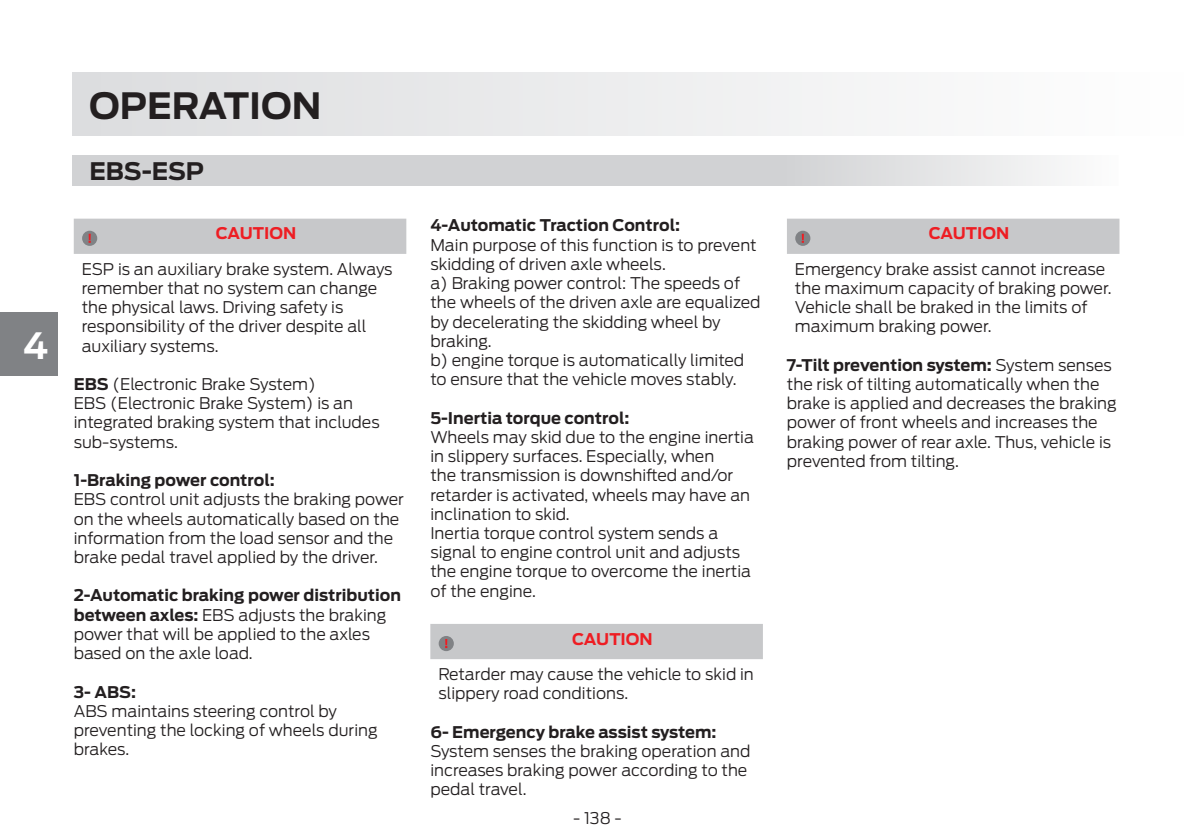
<style>
.page{position:relative;width:1191px;height:840px;background:#fff}
.page>*{position:absolute;margin:0;border:0;box-sizing:border-box;transform-origin:0 0}
.t1{font:700 36px "Ford Antenna";color:#231f20}
.t2{font:700 36px "Ford Antenna";color:#fff}
.Heading_2{font:700 24px "Ford Antenna";color:#231f20}
.body_text{font:300 16px/19.2px "Ford Antenna";color:#231f20}
.body_text-2{font:700 16px "Ford Antenna";color:#231f20}
.t3{font:700 16px "Ford Antenna";color:#ee1d23}
.s1{font-weight:700}
</style>
<div class="page">
<div style="left:72px;top:72px;width:1111px;height:63px;background:linear-gradient(to right,#dcdddf,#fefefe)"></div>
<svg style="left:72px;top:155px;width:985px;height:30px;background:#d5d6d8"></svg>
<div style="left:0;top:312px;width:58px;height:63px;background:#808285"></div>
<div style="left:74px;top:218px;width:332px;height:36px;background:#c7c8ca"></div>
<div style="left:430px;top:624px;width:333px;height:34px;background:#c7c8ca"></div>
<div style="left:787px;top:218px;width:332px;height:36px;background:#c7c8ca"></div>
<h1 class="t2" style="left:23px;top:313px;width:27px">4</h1>
<h1 class="t1" style="left:89px;top:73px;width:234px">OPERATION</h1>
<p class="Heading_2" style="left:89px;top:149px;width:116px">EBS-ESP</p>
<p class="t3" style="left:216px;top:219px;width:82px">CAUTION</p>
<p class="body_text" style="left:82px;top:257px;width:312px">ESP is an auxiliary brake system. Always remember that no system can change the physical laws. Driving safety is responsibility of the driver despite all auxiliary systems.</p>
<p class="body_text" style="left:74px;top:372px;width:243px"><span class="s1">EBS</span> (Electronic Brake System)</p>
<p class="body_text" style="left:74px;top:391px;width:307px">EBS (Electronic Brake System) is an integrated braking system that includes sub-systems.</p>
<p class="body_text-2" style="left:74px;top:465px;width:203px">1-Braking power control:</p>
<p class="body_text" style="left:74px;top:487px;width:332px">EBS control unit adjusts the braking power on the wheels automatically based on the information from the load sensor and the brake pedal travel applied by the driver.</p>
<p class="body_text" style="left:74px;top:583px;width:329px"><span class="s1">2-Automatic braking power distribution between axles:</span> EBS adjusts the braking power that will be applied to the axles based on the axle load.</p>
<p class="body_text-2" style="left:74px;top:677px;width:64px">3- ABS:</p>
<p class="body_text" style="left:74px;top:699px;width:305px">ABS maintains steering control by preventing the locking of wheels during brakes.</p>
<p class="body_text-2" style="left:430px;top:211px;width:251px">4-Automatic Traction Control:</p>
<p class="body_text" style="left:430px;top:233px;width:328px">Main purpose of this function is to prevent skidding of driven axle wheels.</p>
<p class="body_text" style="left:430px;top:271px;width:332px">a) Braking power control: The speeds of the wheels of the driven axle are equalized by decelerating the skidding wheel by braking.</p>
<p class="body_text" style="left:430px;top:348px;width:315px">b) engine torque is automatically limited to ensure that the vehicle moves stably.</p>
<p class="body_text-2" style="left:430px;top:403px;width:201px">5-Inertia torque control:</p>
<p class="body_text" style="left:430px;top:425px;width:325px">Wheels may skid due to the engine inertia in slippery surfaces. Especially, when<br>the transmission is downshifted and/or retarder is activated, wheels may have an inclination to skid.</p>
<p class="body_text" style="left:430px;top:521px;width:322px">Inertia torque control system sends a signal to engine control unit and adjusts the engine torque to overcome the inertia of the engine.</p>
<p class="t3" style="left:572px;top:624px;width:82px">CAUTION</p>
<p class="body_text" style="left:438px;top:662px;width:317px">Retarder may cause the vehicle to skid in slippery road conditions.</p>
<p class="body_text" style="left:430px;top:719px;width:322px"><span class="s1">6- Emergency brake assist system:<br></span>System senses the braking operation and increases braking power according to the pedal travel.</p>
<p class="body_text" style="left:573px;top:806px;width:50px">- 138 -</p>
<p class="t3" style="left:929px;top:219px;width:82px">CAUTION</p>
<p class="body_text" style="left:795px;top:257px;width:318px">Emergency brake assist cannot increase the maximum capacity of braking power.<br>Vehicle shall be braked in the limits of maximum braking power.</p>
<p class="body_text" style="left:787px;top:353px;width:331px"><span class="s1">7-Tilt prevention system:</span> System senses the risk of tilting automatically when the brake is applied and decreases the braking power of front wheels and increases the braking power of rear axle. Thus, vehicle is prevented from tilting.</p>
</div>
